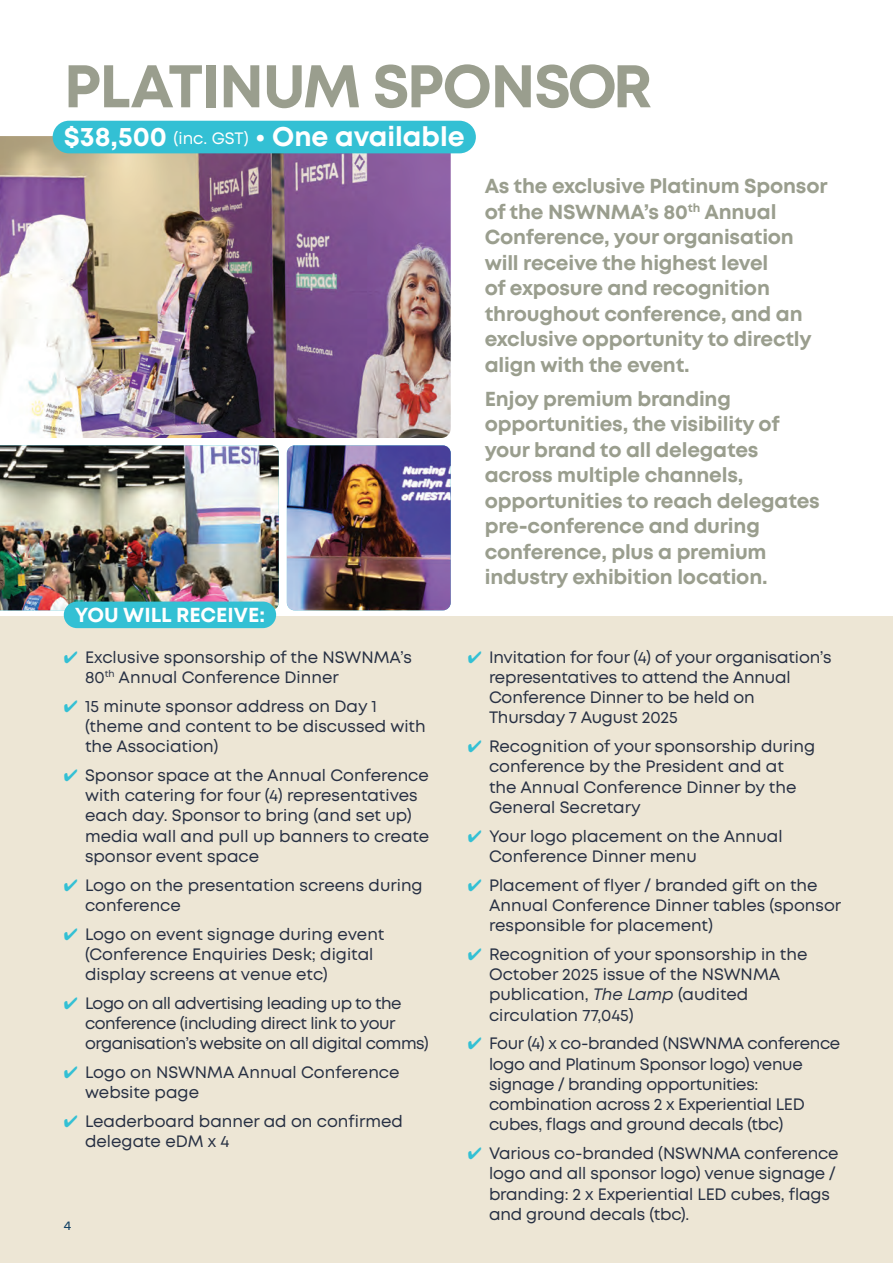
<style>
.page{position:relative;width:893px;height:1263px;background:#fff}
.page>*{position:absolute;margin:0;border:0;box-sizing:border-box;transform-origin:0 0}
.t1{font:700 60px "Mont";letter-spacing:-.025em;color:#9a9e8e}
.t2{font:700 27px "Mont";color:#fff}
.t3{font:700 20.25px/25.5px "Mont";letter-spacing:-.01em;color:#9a9e8e}
.t4{font:700 20.25px "Mont";color:#fff}
.t5{font:16.5px/20.2px "Mont";color:#273043}
.t6{font:16.5px/20.2px "Mont";letter-spacing:-.02em;color:#273043}
.t7{font:16.5px/20.2px "Mont";letter-spacing:-.03em;color:#273043}
.t8{font:12.75px "Basic Sans";color:#0f3f63}
.s1{font-weight:400;font-size:16.5px}
.s2{color:#33c0d4}
.s3{font-style:italic}
</style>
<div class="page">
<div style="left:0;top:617px;width:893px;height:646px;background:#ede6d5"></div>
<img style="left:0;top:445px;width:279px;height:165px">
<img style="left:0;top:136px;width:451px;height:302px">
<div style="left:64px;top:601px;width:212px;height:27px;background:#33c0d4;border-radius:13px"></div>
<img style="left:287px;top:445px;width:164px;height:165px">
<div style="left:53px;top:121px;width:423px;height:32px;background:#33c0d4;border-radius:16px"></div>
<h1 class="t1" style="left:64px;top:47px;width:590px">PLATINUM SPONSOR</h1>
<h2 class="t2" style="left:64px;top:119px;width:402px">$38,500 <span class="s1">(inc. GST)</span> • One available</h2>
<p class="t4" style="left:75px;top:601px;width:192px">YOU WILL RECEIVE:</p>
<p class="t3" style="left:485px;top:174px;width:344px">As the exclusive Platinum Sponsor of the NSWNMA’s 80<sup>th</sup> Annual<br>Conference, your organisation will receive the highest level<br>of exposure and recognition throughout conference, and an exclusive opportunity to directly align with the event.</p>
<p class="t3" style="left:485px;top:386px;width:337px">Enjoy premium branding opportunities, the visibility of your brand to all delegates across multiple channels, opportunities to reach delegates pre-conference and during conference, plus a premium industry exhibition location.</p>
<p class="t5" style="left:85px;top:647px;width:328px;text-indent:-21px"><span class="s2">✔</span> Exclusive sponsorship of the NSWNMA’s<br>80<sup>th</sup> Annual Conference Dinner</p>
<p class="t5" style="left:85px;top:696px;width:342px;text-indent:-21px"><span class="s2">✔</span> 15 minute sponsor address on Day 1 (theme and content to be discussed with the Association)</p>
<p class="t5" style="left:85px;top:765px;width:346px;text-indent:-21px"><span class="s2">✔</span> Sponsor space at the Annual Conference with catering for four (4) representatives each day. Sponsor to bring (and set up) media wall and pull up banners to create sponsor event space</p>
<p class="t5" style="left:85px;top:875px;width:339px;text-indent:-21px"><span class="s2">✔</span> Logo on the presentation screens during conference</p>
<p class="t5" style="left:85px;top:924px;width:301px;text-indent:-21px"><span class="s2">✔</span> Logo on event signage during event (Conference Enquiries Desk; digital display screens at venue etc)</p>
<p class="t7" style="left:85px;top:993px;width:345px;text-indent:-21px"><span class="s2">✔</span> Logo on all advertising leading up to the conference (including direct link to your organisation’s website on all digital comms)</p>
<p class="t5" style="left:85px;top:1062px;width:316px;text-indent:-21px"><span class="s2">✔</span> Logo on NSWNMA Annual Conference website page</p>
<p class="t5" style="left:85px;top:1111px;width:319px;text-indent:-21px"><span class="s2">✔</span> Leaderboard banner ad on confirmed delegate eDM x 4</p>
<p class="t8" style="left:64px;top:1218px;width:9px">4</p>
<p class="t5" style="left:489px;top:647px;width:344px;text-indent:-21px"><span class="s2">✔</span> Invitation for four (4) of your organisation’s representatives to attend the Annual Conference Dinner to be held on Thursday 7 August 2025</p>
<p class="t5" style="left:489px;top:736px;width:328px;text-indent:-21px"><span class="s2">✔</span> Recognition of your sponsorship during conference by the President and at the Annual Conference Dinner by the<br>General Secretary</p>
<p class="t5" style="left:489px;top:826px;width:295px;text-indent:-21px"><span class="s2">✔</span> Your logo placement on the Annual<br>Conference Dinner menu</p>
<p class="t5" style="left:489px;top:875px;width:354px;text-indent:-21px"><span class="s2">✔</span> Placement of flyer / branded gift on the<br>Annual Conference Dinner tables (sponsor responsible for placement)</p>
<p class="t5" style="left:489px;top:944px;width:320px;text-indent:-21px"><span class="s2">✔</span> Recognition of your sponsorship in the<br>October 2025 issue of the NSWNMA publication, <span class="s3">The Lamp</span> (audited circulation 77,045)</p>
<p class="t6" style="left:489px;top:1033px;width:353px;text-indent:-21px"><span class="s2">✔</span> Four (4) x co-branded (NSWNMA conference logo and Platinum Sponsor logo) venue signage / branding opportunities: combination across 2 x Experiential LED cubes, flags and ground decals (tbc)</p>
<p class="t5" style="left:489px;top:1143px;width:351px;text-indent:-21px"><span class="s2">✔</span> Various co-branded (NSWNMA conference logo and all sponsor logo) venue signage / branding: 2 x Experiential LED cubes, flags and ground decals (tbc).</p>
</div>
